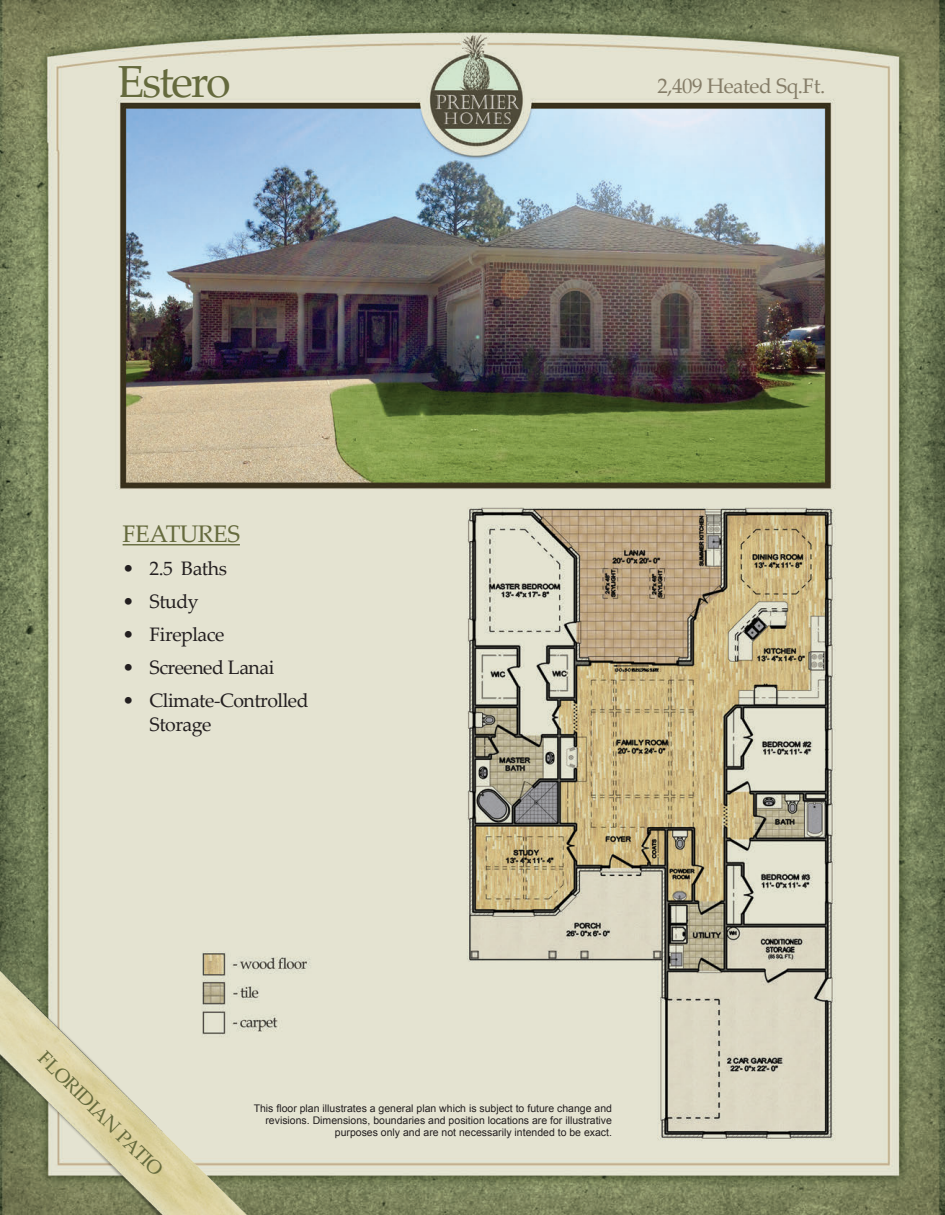
<style>
.page{position:relative;width:945px;height:1215px;background:#fff}
.page>*{position:absolute;margin:0;border:0;box-sizing:border-box;transform-origin:0 0}
.t1{font:45px "Palatino Linotype";letter-spacing:-.05em;color:#656a3d}
.t2{font:24px "Palatino Linotype";letter-spacing:-.025em;color:#656a3d}
.t3{font:21px "Palatino Linotype";letter-spacing:-.025em;color:#857d68}
.t4{font:19.5px/24px "Palatino Linotype";letter-spacing:-.025em;color:#231f20}
.t5{font:19.5px "Palatino Linotype";color:#656a3d}
.t6{font:10.5px/12px "Arial";color:#231f20;text-align:right}
</style>
<div class="page">
<img style="left:1px;top:0;width:944px;height:1215px">
<hr style="left:123px;top:544px;width:117px;height:1px;background:#656a3d">
<img style="left:0;top:950px;width:265px;height:265px">
<h1 class="t1" style="left:117px;top:50px;width:115px">Estero</h1>
<h3 class="t3" style="left:657px;top:71px;width:169px">2,409 Heated Sq.Ft.</h3>
<h2 class="t2" style="left:123px;top:517px;width:119px">FEATURES</h2>
<h3 class="t4" style="left:123px;top:556px;width:106px">• 2.5 Baths</h3>
<h3 class="t4" style="left:123px;top:589px;width:78px">• Study</h3>
<h3 class="t4" style="left:123px;top:622px;width:103px">• Fireplace</h3>
<h3 class="t4" style="left:123px;top:655px;width:153px">• Screened Lanai</h3>
<h3 class="t4" style="left:150px;top:688px;width:161px;text-indent:-27px">• Climate-Controlled<br>Storage</h3>
<h3 class="t5" style="left:51px;top:1045px;width:168px;rotate:45deg">FLORIDIAN PATIO</h3>
<p class="t6" style="left:254px;top:1102px;width:360px">This floor plan illustrates a general plan which is subject to future change and revisions. Dimensions, boundaries and position locations are for illustrative purposes only and are not necessarily intended to be exact.</p>
</div>
